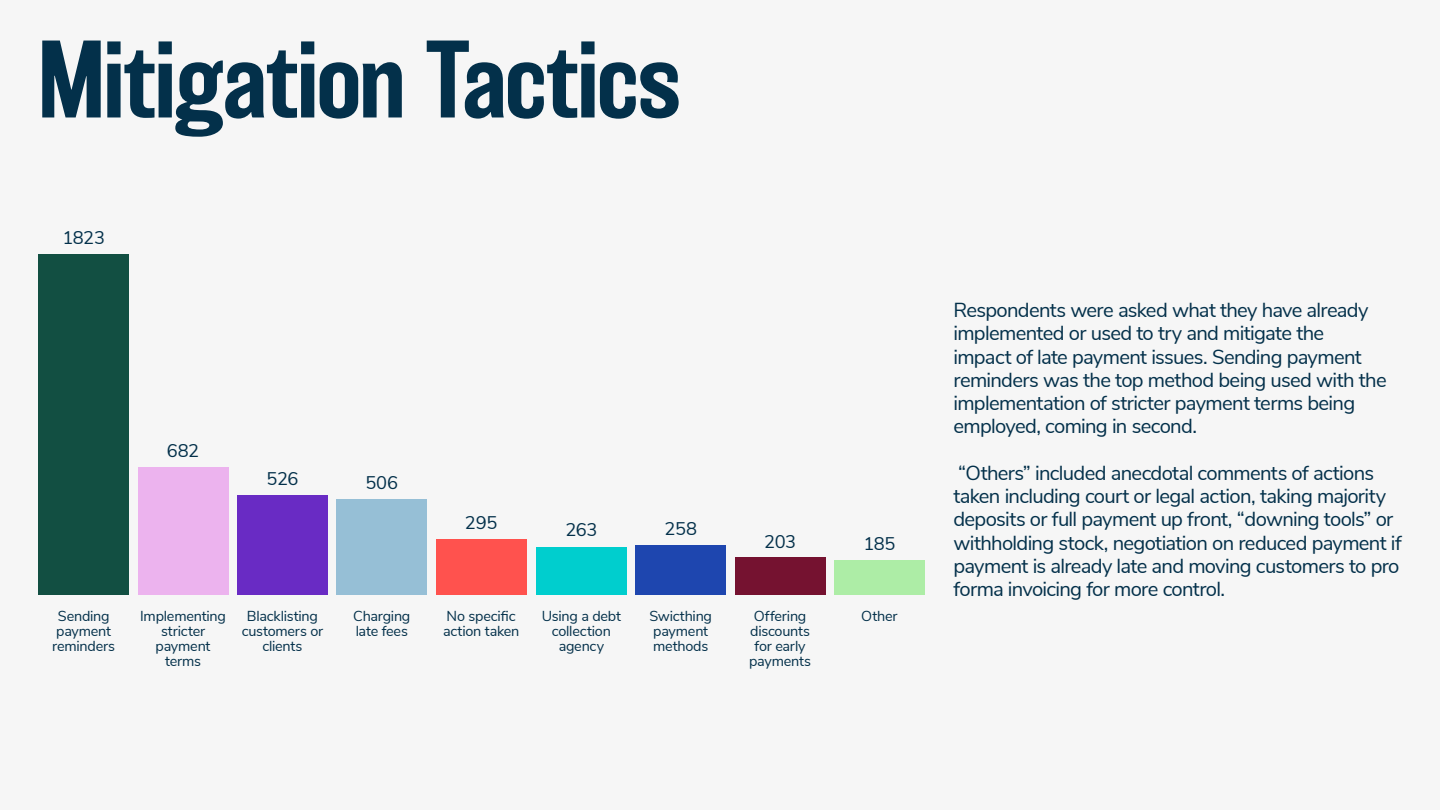
<style>
.page{position:relative;width:1440px;height:810px;background:#f6f6f6}
.page>*{position:absolute;margin:0;border:0;box-sizing:border-box;transform-origin:0 0}
.t1{font:500 101.25px "Balboa";letter-spacing:-.015em;color:#03304a}
.t2{font:20.25px/23.2px "Nunito Sans";letter-spacing:-.035em;color:#03304a}
.t3{font:18.3px "Nunito Sans";letter-spacing:-.025em;color:#03304a}
.t4{font:14.4px/15.1px "Nunito Sans";letter-spacing:-.015em;color:#03304a;text-align:center}
</style>
<div class="page">
<div style="left:39px;top:254px;width:90px;height:341px;background:#124f42"></div>
<div style="left:138px;top:467px;width:90px;height:128px;background:#ecb3ee"></div>
<div style="left:237px;top:495px;width:91px;height:100px;background:#692bc4"></div>
<div style="left:337px;top:499px;width:90px;height:96px;background:#96bfd6"></div>
<div style="left:436px;top:539px;width:90px;height:56px;background:#ff524e"></div>
<div style="left:536px;top:547px;width:91px;height:48px;background:#00cece"></div>
<div style="left:636px;top:546px;width:90px;height:49px;background:#1e46af"></div>
<div style="left:735px;top:557px;width:90px;height:38px;background:#751230"></div>
<div style="left:834px;top:560px;width:91px;height:35px;background:#adeda6"></div>
<h1 class="t1" style="left:38px;top:24px;width:645px">Mitigation Tactics</h1>
<p class="t3" style="left:62px;top:224px;width:44px">1823</p>
<p class="t4" style="left:52px;top:608px;width:64px">Sending payment reminders</p>
<p class="t3" style="left:167px;top:438px;width:34px">682</p>
<p class="t3" style="left:267px;top:465px;width:33px">526</p>
<p class="t3" style="left:365px;top:469px;width:34px">506</p>
<p class="t3" style="left:465px;top:510px;width:34px">295</p>
<p class="t3" style="left:565px;top:516px;width:34px">263</p>
<p class="t3" style="left:665px;top:515px;width:34px">258</p>
<p class="t3" style="left:764px;top:528px;width:33px">203</p>
<p class="t3" style="left:863px;top:531px;width:34px">185</p>
<p class="t4" style="left:140px;top:608px;width:87px">Implementing stricter payment terms</p>
<p class="t4" style="left:242px;top:608px;width:83px">Blacklisting customers or clients</p>
<p class="t4" style="left:353px;top:608px;width:59px;text-align:left">Charging late fees</p>
<p class="t4" style="left:443px;top:608px;width:78px;text-align:left">No specific action taken</p>
<p class="t4" style="left:542px;top:608px;width:81px">Using a debt collection agency</p>
<p class="t4" style="left:649px;top:608px;width:64px;text-align:left">Swicthing payment methods</p>
<p class="t4" style="left:754px;top:608px;width:54px">Offering</p>
<p class="t4" style="left:861px;top:608px;width:38px">Other</p>
<p class="t4" style="left:749px;top:623px;width:63px">discounts for early payments</p>
<p class="t2" style="left:954px;top:297px;width:435px">Respondents were asked what they have already implemented or used to try and mitigate the impact of late payment issues. Sending payment reminders was the top method being used with the implementation of stricter payment terms being employed, coming in second.</p>
<p class="t2" style="left:954px;top:460px;width:450px">“Others” included anecdotal comments of actions taken including court or legal action, taking majority deposits or full payment up front, “downing tools” or withholding stock, negotiation on reduced payment if payment is already late and moving customers to pro forma invoicing for more control.</p>
</div>
